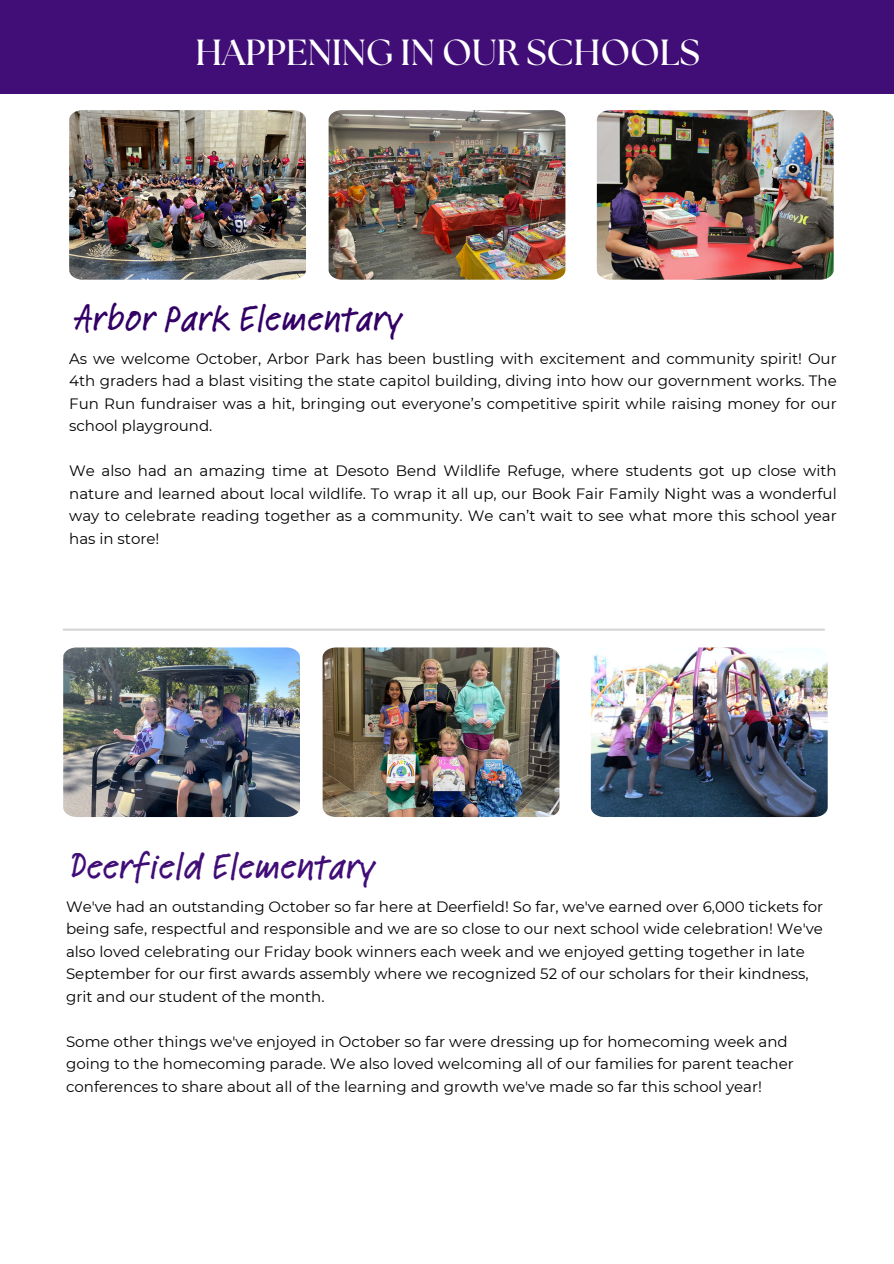
<style>
.page{position:relative;width:894px;height:1264px;background:#fff}
.page>*{position:absolute;margin:0;border:0;box-sizing:border-box;transform-origin:0 0}
.t1{font:500 38.1px "Feltpen Com";color:#306}
.t2{font:500 38.1px "Feltpen Com";color:#410d77}
.t3{font:700 36.3px "The Seasons";color:#fff}
.t4{font:15px/22.5px "Montserrat";color:#000;text-align:justify}
</style>
<div class="page">
<img style="left:69px;top:110px;width:237px;height:170px">
<img style="left:328px;top:110px;width:237px;height:170px">
<img style="left:596px;top:110px;width:237px;height:170px">
<div style="left:0;top:0;width:893px;height:94px;background:#410d77"></div>
<hr style="left:63px;top:628px;width:761px;height:3px;background:#d6d6d6">
<img style="left:63px;top:647px;width:237px;height:170px">
<img style="left:322px;top:647px;width:237px;height:170px">
<img style="left:590px;top:647px;width:237px;height:170px">
<p class="t3" style="left:195px;top:36px;width:505px">HAPPENING IN OUR SCHOOLS</p>
<p class="t1" style="left:73px;top:292px;width:330px">Arbor Park Elementary</p>
<p class="t4" style="left:69px;top:347px;width:768px">As we welcome October, Arbor Park has been bustling with excitement and community spirit! Our 4th graders had a blast visiting the state capitol building, diving into how our government works. The Fun Run fundraiser was a hit, bringing out everyone’s competitive spirit while raising money for our school playground.</p>
<p class="t4" style="left:69px;top:459px;width:768px">We also had an amazing time at Desoto Bend Wildlife Refuge, where students got up close with nature and learned about local wildlife. To wrap it all up, our Book Fair Family Night was a wonderful way to celebrate reading together as a community. We can’t wait to see what more this school year has in store!</p>
<p class="t2" style="left:70px;top:840px;width:306px">Deerfield Elementary</p>
<h2 class="t4" style="left:66px;top:895px;width:758px;text-align:left">We've had an outstanding October so far here at Deerfield! So far, we've earned over 6,000 tickets for being safe, respectful and responsible and we are so close to our next school wide celebration! We've also loved celebrating our Friday book winners each week and we enjoyed getting together in late September for our first awards assembly where we recognized 52 of our scholars for their kindness, grit and our student of the month.</h2>
<p class="t4" style="left:66px;top:1030px;width:729px;text-align:left">Some other things we've enjoyed in October so far were dressing up for homecoming week and going to the homecoming parade. We also loved welcoming all of our families for parent teacher conferences to share about all of the learning and growth we've made so far this school year!</p>
</div>
